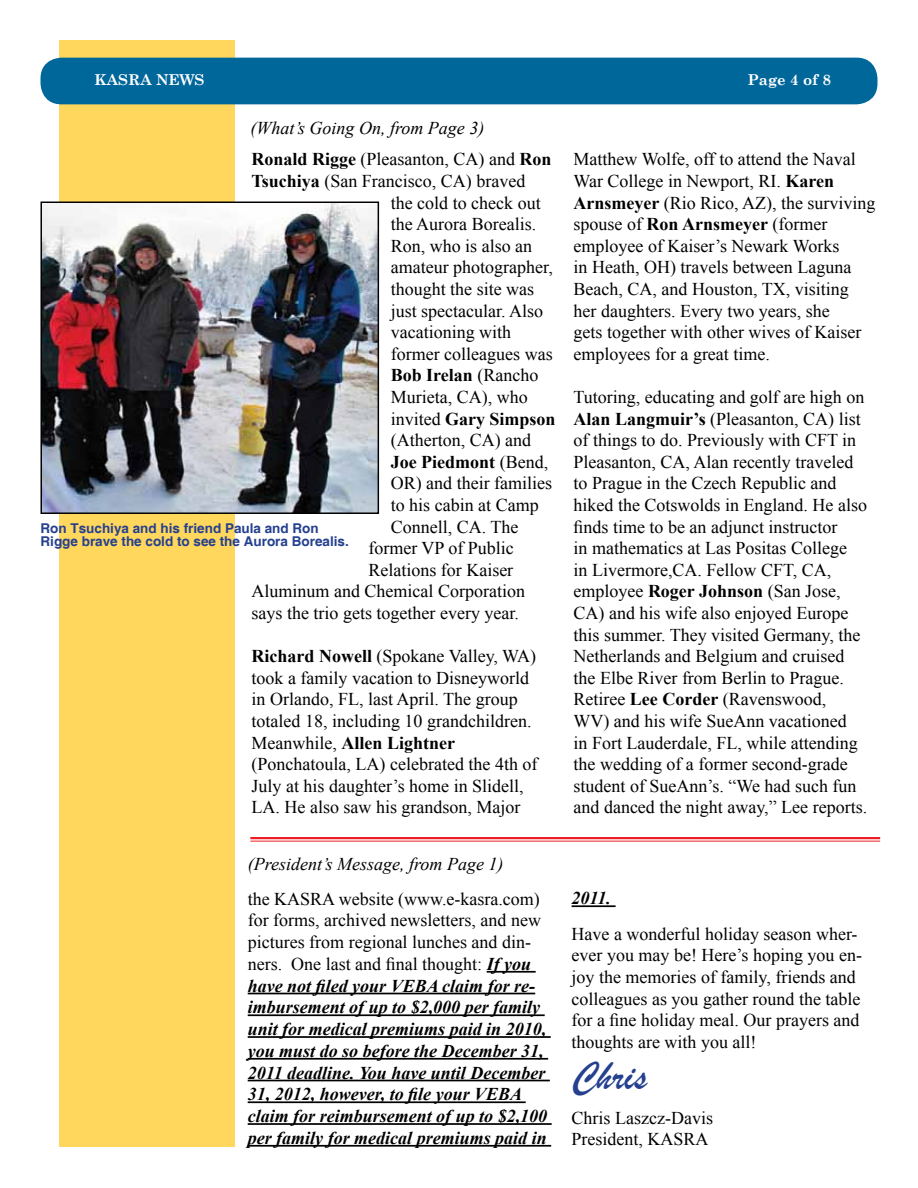
<style>
.page{position:relative;width:918px;height:1188px;background:#fff}
.page>*{position:absolute;margin:0;border:0;box-sizing:border-box;transform-origin:0 0}
.t1{font:42px "Brush Script";color:#25408f}
.t2{font:18px/21.6px "Times New Roman";color:#000}
.t3{font:italic 700 18px/21.8px "Times New Roman";color:#000}
.t4{font:italic 18px/31.5px "Times New Roman";color:#000}
.t5{font:700 18px "Times New Roman";color:#000}
.t6{font:700 15px "Century Schoolbook";color:#fff}
.t7{font:700 13.5px/13.5px "Helvetica";color:#25408f}
.s1{font-weight:700;font-style:normal}
.s2{font-style:normal}
.s3{font-weight:700}
.s4{font-weight:400}
.s5{font-weight:400;font-style:normal}
</style>
<div class="page">
<div style="left:59px;top:40px;width:175px;height:1108px;background:#ffd75c"></div>
<div style="left:40px;top:58px;width:838px;height:46px;background:#00679b;border-radius:21px"></div>
<hr style="left:250px;top:837px;width:630px;height:2px;background:#ed1d24">
<hr style="left:250px;top:841px;width:630px;height:1px;background:#ed1d24">
<hr style="left:487px;top:971px;width:49px;height:2px;background:#000">
<hr style="left:248px;top:993px;width:287px;height:1px;background:#000">
<hr style="left:248px;top:1014px;width:297px;height:2px;background:#000">
<hr style="left:248px;top:1036px;width:303px;height:2px;background:#000">
<hr style="left:248px;top:1058px;width:300px;height:2px;background:#000">
<hr style="left:248px;top:1080px;width:302px;height:1px;background:#000">
<hr style="left:248px;top:1101px;width:278px;height:2px;background:#000">
<hr style="left:248px;top:1123px;width:304px;height:2px;background:#000">
<hr style="left:248px;top:1145px;width:303px;height:2px;background:#000">
<hr style="left:572px;top:905px;width:44px;height:2px;background:#000">
<img style="left:43px;top:204px;width:334px;height:308px">
<div style="left:41px;top:202px;width:338px;height:312px;border:1px solid #000"></div>
<p class="t6" style="left:94px;top:68px;width:112px">KASRA NEWS</p>
<p class="t6" style="left:748px;top:68px;width:85px">Page 4 of 8</p>
<p class="t4" style="left:250px;top:112px;width:303px">(What’s Going On, from Page 3)<br><span class="s1">Ronald Rigge</span> <span class="s2">(Pleasanton, CA) and</span> <span class="s1">Ron</span></p>
<p class="t2" style="left:252px;top:170px;width:275px"><span class="s3">Tsuchiya</span> (San Francisco, CA) braved</p>
<p class="t2" style="left:391px;top:192px;width:151px">the cold to check out</p>
<p class="t2" style="left:391px;top:213px;width:147px">the Aurora Borealis.</p>
<p class="t2" style="left:391px;top:235px;width:143px">Ron, who is also an</p>
<p class="t2" style="left:391px;top:256px;width:164px">amateur photographer,</p>
<p class="t2" style="left:391px;top:278px;width:145px">thought the site was</p>
<p class="t2" style="left:391px;top:300px;width:154px">just spectacular. Also</p>
<p class="t2" style="left:391px;top:321px;width:122px">vacationing with</p>
<p class="t2" style="left:391px;top:343px;width:163px">former colleagues was</p>
<p class="t5" style="left:391px;top:363px;width:149px">Bob Irelan <span class="s4">(Rancho</span></p>
<p class="t2" style="left:391px;top:386px;width:138px">Murieta, CA), who</p>
<p class="t5" style="left:391px;top:406px;width:166px"><span class="s4">invited</span> Gary Simpson</p>
<p class="t2" style="left:391px;top:429px;width:142px">(Atherton, CA) and</p>
<p class="t5" style="left:391px;top:449px;width:159px">Joe Piedmont <span class="s4">(Bend,</span></p>
<p class="t2" style="left:391px;top:472px;width:163px">OR) and their families</p>
<p class="t2" style="left:391px;top:494px;width:149px">to his cabin at Camp</p>
<p class="t2" style="left:391px;top:516px;width:129px">Connell, CA. The</p>
<p class="t2" style="left:368px;top:537px;width:147px">former VP of Public</p>
<p class="t2" style="left:368px;top:559px;width:146px">Relations for Kaiser</p>
<p class="t2" style="left:252px;top:580px;width:275px">Aluminum and Chemical Corporation</p>
<p class="t2" style="left:252px;top:602px;width:269px">says the trio gets together every year.</p>
<p class="t2" style="left:252px;top:645px;width:287px"><span class="s3">Richard Nowell</span> (Spokane Valley, WA) took a family vacation to Disneyworld in Orlando, FL, last April. The group totaled 18, including 10 grandchildren.<br>Meanwhile, <span class="s3">Allen Lightner </span>(Ponchatoula, LA) celebrated the 4th of July at his daughter’s home in Slidell, LA. He also saw his grandson, Major</p>
<p class="t2" style="left:574px;top:148px;width:304px">Matthew Wolfe, off to attend the Naval War College in Newport, RI. <span class="s3">Karen Arnsmeyer</span> (Rio Rico, AZ), the surviving spouse of <span class="s3">Ron Arnsmeyer</span> (former employee of Kaiser’s Newark Works<br>in Heath, OH) travels between Laguna Beach, CA, and Houston, TX, visiting her daughters. Every two years, she<br>gets together with other wives of Kaiser employees for a great time.</p>
<p class="t2" style="left:574px;top:386px;width:295px">Tutoring, educating and golf are high on <span class="s3">Alan Langmuir’s</span> (Pleasanton, CA) list of things to do. Previously with CFT in Pleasanton, CA, Alan recently traveled to Prague in the Czech Republic and hiked the Cotswolds in England. He also finds time to be an adjunct instructor<br>in mathematics at Las Positas College<br>in Livermore,CA. Fellow CFT, CA, employee <span class="s3">Roger Johnson</span> (San Jose, CA) and his wife also enjoyed Europe this summer. They visited Germany, the Netherlands and Belgium and cruised the Elbe River from Berlin to Prague.<br>Retiree <span class="s3">Lee Corder</span> (Ravenswood,<br>WV) and his wife SueAnn vacationed<br>in Fort Lauderdale, FL, while attending the wedding of a former second-grade student of SueAnn’s. “We had such fun and danced the night away,” Lee reports.</p>
<p class="t7" style="left:40px;top:522px;width:310px">Ron Tsuchiya and his friend Paula and Ron<br>Rigge brave the cold to see the Aurora Borealis.</p>
<p class="t4" style="left:248px;top:848px;width:257px">(President’s Message, from Page 1)</p>
<p class="t3" style="left:248px;top:887px;width:301px"><span class="s5">the KASRA website (www.e-kasra.com) for forms, archived newsletters, and new pictures from regional lunches and din&shy;ners. One last and final thought:</span> If you have not filed your VEBA claim for re&shy;imbursement of up to $2,000 per family unit for medical premiums paid in 2010, you must do so before the December 31, 2011 deadline. You have until December 31, 2012, however, to file your VEBA claim for reimbursement of up to $2,100 per family for medical premiums paid in</p>
<p class="t3" style="left:572px;top:887px;width:41px">2011.</p>
<p class="t2" style="left:572px;top:922px;width:292px">Have a wonderful holiday season wher&shy;ever you may be! Here’s hoping you en&shy;joy the memories of family, friends and colleagues as you gather round the table for a fine holiday meal. Our prayers and thoughts are with you all!</p>
<h1 class="t1" style="left:572px;top:1050px;width:77px">Chris</h1>
<p class="t2" style="left:572px;top:1107px;width:143px">Chris Laszcz-Davis<br>President, KASRA</p>
</div>
